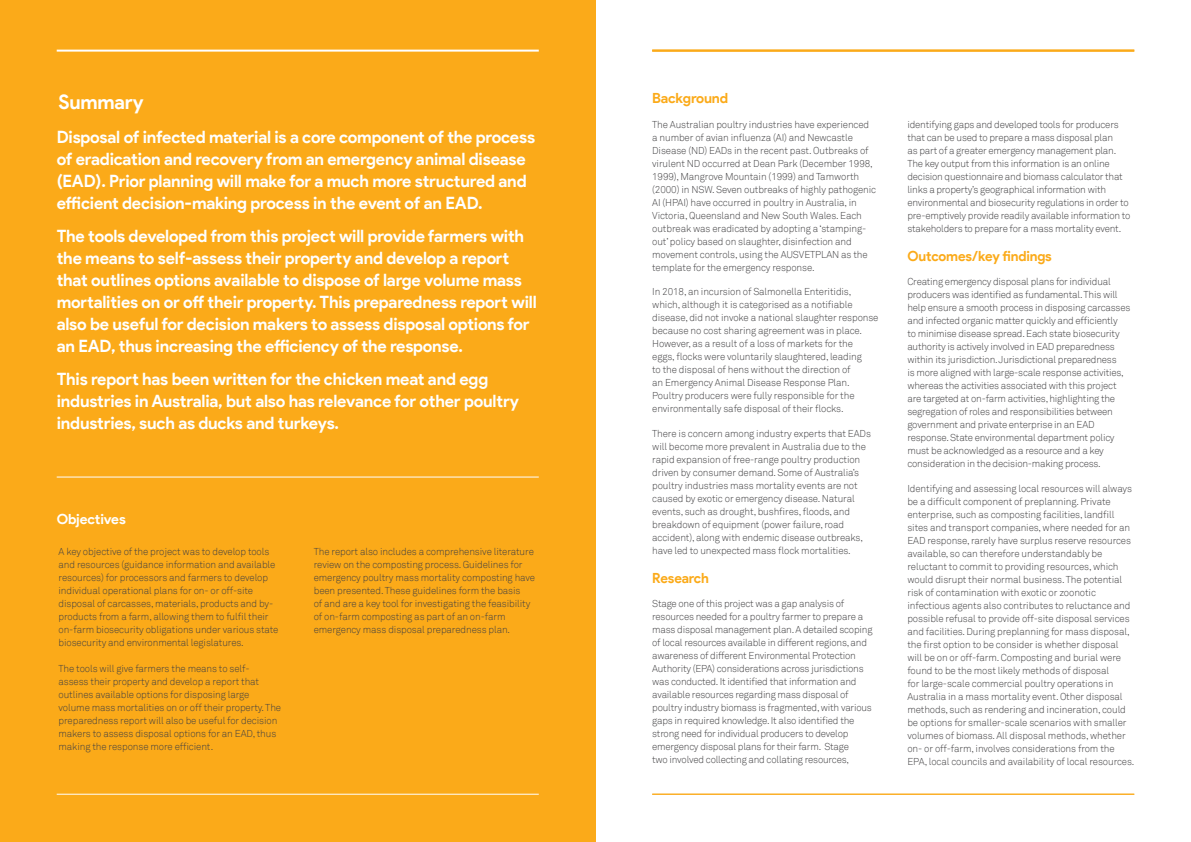
<style>
.page{position:relative;width:1191px;height:842px;background:#fff}
.page>*{position:absolute;margin:0;border:0;box-sizing:border-box;transform-origin:0 0}
.Headline___White{font:700 20px "Product Sans";letter-spacing:-.01em;color:#fff}
.Headline___White-2{font:700 17px/22px "Product Sans";letter-spacing:-.01em;color:#fff}
.bullet{font:700 14px "Product Sans";letter-spacing:-.01em;color:#fbaa19}
.Headline___White-3{font:700 14px "Product Sans";letter-spacing:-.01em;color:#fff}
.Headline___White-4{font:700 14px "Product Sans";letter-spacing:-.01em;color:#fbaa19}
.bullet-2{font:300 10px/13px "Akkurat TT";letter-spacing:-.01em;color:#414042}
</style>
<div class="page">
<hr style="left:652px;top:50px;width:482px;height:2px;background:#fbaa19">
<hr style="left:652px;top:794px;width:482px;height:1px;background:#fbaa19">
<div style="left:0;top:0;width:595px;height:842px;background:#fbaa19"></div>
<hr style="left:57px;top:794px;width:482px;height:1px;background:#fff">
<hr style="left:57px;top:50px;width:482px;height:2px;background:#fff">
<hr style="left:57px;top:477px;width:482px;height:1px;background:#fff">
<p class="Headline___White" style="left:59px;top:90px;width:86px">Summary</p>
<p class="Headline___White-2" style="left:57px;top:126px;width:480px">Disposal of infected material is a core component of the process of eradication and recovery from an emergency animal disease (EAD). Prior planning will make for a much more structured and efficient decision-making process in the event of an EAD.</p>
<p class="Headline___White-2" style="left:57px;top:225px;width:481px">The tools developed from this project will provide farmers with the means to self-assess their property and develop a report that outlines options available to dispose of large volume mass mortalities on or off their property. This preparedness report will also be useful for decision makers to assess disposal options for an EAD, thus increasing the efficiency of the response.</p>
<p class="Headline___White-2" style="left:57px;top:369px;width:464px">This report has been written for the chicken meat and egg industries in Australia, but also has relevance for other poultry industries, such as ducks and turkeys.</p>
<p class="Headline___White-3" style="left:57px;top:511px;width:71px">Objectives</p>
<p class="bullet-2" style="left:59px;top:545px;width:221px">A key objective of the project was to develop tools and resources (guidance information and available resources) for processors and farmers to develop individual operational plans for on- or off-site disposal of carcasses, materials, products and by&shy;products from a farm, allowing them to fulfil their on-farm biosecurity obligations under various state biosecurity and environmental legislatures.</p>
<p class="bullet-2" style="left:59px;top:662px;width:224px">The tools will give farmers the means to self&shy;assess their property and develop a report that outlines available options for disposing large volume mass mortalities on or off their property. The preparedness report will also be useful for decision makers to assess disposal options for an EAD, thus making the response more efficient.</p>
<p class="bullet-2" style="left:314px;top:545px;width:223px">The report also includes a comprehensive literature review on the composting process. Guidelines for emergency poultry mass mortality composting have been presented. These guidelines form the basis<br>of and are a key tool for investigating the feasibility of on-farm composting as part of an on-farm emergency mass disposal preparedness plan.</p>
<p class="bullet" style="left:652px;top:90px;width:77px">Background</p>
<p class="bullet-2" style="left:652px;top:118px;width:225px">The Australian poultry industries have experienced a number of avian influenza (AI) and Newcastle Disease (ND) EADs in the recent past. Outbreaks of virulent ND occurred at Dean Park (December 1998, 1999), Mangrove Mountain (1999) and Tamworth (2000) in NSW. Seven outbreaks of highly pathogenic AI (HPAI) have occurred in poultry in Australia, in Victoria, Queensland and New South Wales. Each outbreak was eradicated by adopting a ‘stamping&shy;out’ policy based on slaughter, disinfection and movement controls, using the AUSVETPLAN as the template for the emergency response.</p>
<p class="bullet-2" style="left:652px;top:285px;width:228px">In 2018, an incursion of Salmonella Enteritidis, which, although it is categorised as a notifiable disease, did not invoke a national slaughter response because no cost sharing agreement was in place.<br>However, as a result of a loss of markets for the<br>eggs, flocks were voluntarily slaughtered, leading<br>to the disposal of hens without the direction of<br>an Emergency Animal Disease Response Plan.<br>Poultry producers were fully responsible for the environmentally safe disposal of their flocks.</p>
<p class="bullet-2" style="left:652px;top:426px;width:220px">There is concern among industry experts that EADs will become more prevalent in Australia due to the rapid expansion of free-range poultry production driven by consumer demand. Some of Australia’s poultry industries mass mortality events are not caused by exotic or emergency disease. Natural events, such as drought, bushfires, floods, and breakdown of equipment (power failure, road accident), along with endemic disease outbreaks, have led to unexpected mass flock mortalities.</p>
<p class="Headline___White-4" style="left:652px;top:569px;width:58px">Research</p>
<p class="bullet-2" style="left:652px;top:597px;width:222px">Stage one of this project was a gap analysis of resources needed for a poultry farmer to prepare a mass disposal management plan. A detailed scoping of local resources available in different regions, and awareness of different Environmental Protection Authority (EPA) considerations across jurisdictions was conducted. It identified that information and available resources regarding mass disposal of poultry industry biomass is fragmented, with various gaps in required knowledge. It also identified the strong need for individual producers to develop emergency disposal plans for their farm. Stage<br>two involved collecting and collating resources,</p>
<p class="bullet-2" style="left:907px;top:118px;width:225px">identifying gaps and developed tools for producers that can be used to prepare a mass disposal plan<br>as part of a greater emergency management plan.<br>The key output from this information is an online decision questionnaire and biomass calculator that links a property’s geographical information with environmental and biosecurity regulations in order to pre-emptively provide readily available information to stakeholders to prepare for a mass mortality event.</p>
<p class="bullet" style="left:907px;top:247px;width:146px">Outcomes/key findings</p>
<p class="bullet-2" style="left:907px;top:275px;width:224px">Creating emergency disposal plans for individual producers was identified as fundamental. This will help ensure a smooth process in disposing carcasses and infected organic matter quickly and efficiently<br>to minimise disease spread. Each state biosecurity authority is actively involved in EAD preparedness within its jurisdiction. Jurisdictional preparedness<br>is more aligned with large-scale response activities, whereas the activities associated with this project are targeted at on-farm activities, highlighting the segregation of roles and responsibilities between government and private enterprise in an EAD response. State environmental department policy must be acknowledged as a resource and a key consideration in the decision-making process.</p>
<p class="bullet-2" style="left:907px;top:482px;width:228px">Identifying and assessing local resources will always be a difficult component of preplanning. Private enterprise, such as composting facilities, landfill sites and transport companies, where needed for an EAD response, rarely have surplus reserve resources available, so can therefore understandably be reluctant to commit to providing resources, which would disrupt their normal business. The potential risk of contamination with exotic or zoonotic infectious agents also contributes to reluctance and possible refusal to provide off-site disposal services and facilities. During preplanning for mass disposal, the first option to be consider is whether disposal will be on or off-farm. Composting and burial were found to be the most likely methods of disposal<br>for large-scale commercial poultry operations in Australia in a mass mortality event. Other disposal methods, such as rendering and incineration, could be options for smaller-scale scenarios with smaller volumes of biomass. All disposal methods, whether on- or off-farm, involves considerations from the EPA, local councils and availability of local resources.</p>
</div>
